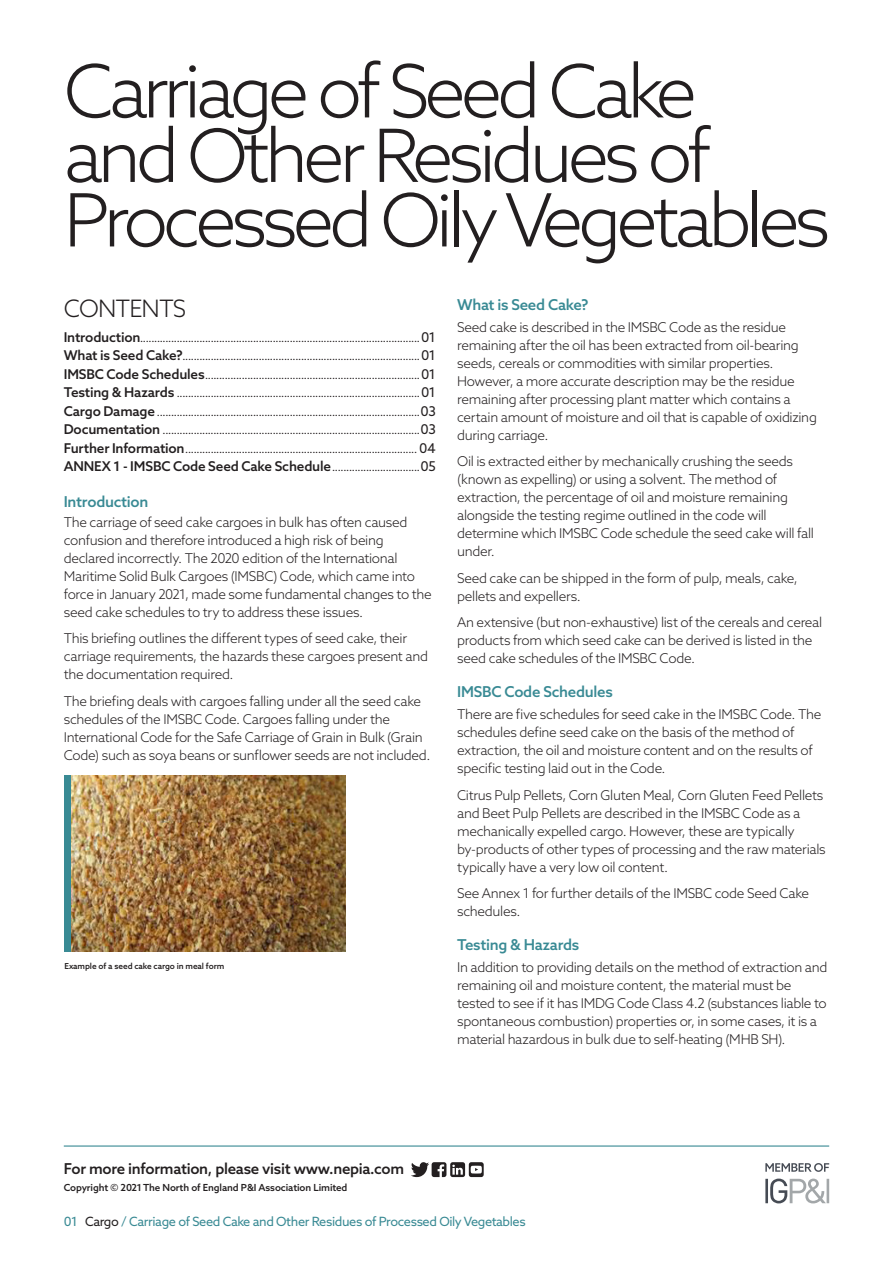
<style>
.page{position:relative;width:893px;height:1263px;background:#fff}
.page>*{position:absolute;margin:0;border:0;box-sizing:border-box;transform-origin:0 0}
.NORTH_-_Title{font:300 73.5px/64.5px "Azo Sans";letter-spacing:-.07em;color:#231f20}
.NORTH_-_Contents_-_H{font:300 24px "Azo Sans";letter-spacing:-.04em;color:#231f20}
.NORTH_-_Sub_Header{font:500 15px "Azo Sans";letter-spacing:-.02em;color:#398a94}
.NORTH_-_Footer{font:500 15px "Azo Sans";letter-spacing:-.02em;color:#231f20}
.NORTH_-_Contents_-_L{font:500 15px "Azo Sans";letter-spacing:-.02em;color:#398a94}
.NORTH_-_Body_2{font:300 13.5px/18px "Azo Sans";letter-spacing:-.025em;color:#231f20}
.NORTH_-_Contents_-_L-2{font:500 13.5px "Azo Sans";letter-spacing:-.015em;color:#231f20}
.NORTH_-_Navigation{font:12.75px "Azo Sans";letter-spacing:-.03em;color:#398a94}
.NORTH_-_Contents_-_L-3{font:10.5px "Azo Sans";color:#231f20}
.NORTH_-_Footer-2{font:500 9.75px "Azo Sans";letter-spacing:-.01em;color:#231f20}
.NORTH_-_Copyright{font:500 8.25px "Azo Sans";letter-spacing:-.01em;color:#231f20}
.s1{font-weight:500;font-size:13.5px}
.s2{font-size:13.5px}
.s3{font-weight:400;font-size:10.5px}
.s4{font-weight:400}
.s5{color:#231f20}
</style>
<div class="page">
<hr style="left:64px;top:1145px;width:765px;height:1px;background:#398a94">
<svg style="left:411px;top:1162px;width:73px;height:15px"></svg>
<svg style="left:765px;top:1178px;width:64px;height:25px"></svg>
<svg style="left:765px;top:1163px;width:64px;height:9px"></svg>
<img style="left:71px;top:776px;width:275px;height:176px">
<div style="left:65px;top:776px;width:6px;height:176px;background:#398a94"></div>
<p class="NORTH_-_Title" style="left:64px;top:58px;width:768px">Carriage of Seed Cake and Other Residues of<br>Processed Oily Vegetables</p>
<p class="NORTH_-_Contents_-_H" style="left:64px;top:292px;width:124px">CONTENTS</p>
<p class="NORTH_-_Contents_-_L-3" style="left:64px;top:331px;width:374px"><span class="s1">Introduction</span>...................................................................................................<span class="s2">01</span></p>
<p class="NORTH_-_Contents_-_L-3" style="left:64px;top:349px;width:374px"><span class="s1">What is Seed Cake?</span>....................................................................................<span class="s2">01</span></p>
<p class="NORTH_-_Contents_-_L-3" style="left:64px;top:368px;width:374px"><span class="s1">IMSBC Code Schedules</span>............................................................................<span class="s2">01</span></p>
<p class="NORTH_-_Contents_-_L-3" style="left:64px;top:386px;width:374px"><span class="s1">Testing &amp; Hazards</span> ......................................................................................<span class="s2">01</span></p>
<p class="NORTH_-_Contents_-_L-3" style="left:64px;top:405px;width:374px"><span class="s1">Cargo Damage</span> .............................................................................................<span class="s2">03</span></p>
<p class="NORTH_-_Contents_-_L-3" style="left:64px;top:423px;width:374px"><span class="s1">Documentation</span> ...........................................................................................<span class="s2">03</span></p>
<p class="NORTH_-_Contents_-_L-3" style="left:64px;top:442px;width:374px"><span class="s1">Further Information</span>.................................................................................. <span class="s2">04</span></p>
<p class="NORTH_-_Contents_-_L-2" style="left:64px;top:457px;width:374px">ANNEX 1 - IMSBC Code Seed Cake Schedule<span class="s3">...............................</span><span class="s4">05</span></p>
<p class="NORTH_-_Contents_-_L" style="left:64px;top:491px;width:86px">Introduction</p>
<p class="NORTH_-_Body_2" style="left:64px;top:513px;width:370px">The carriage of seed cake cargoes in bulk has often caused confusion and therefore introduced a high risk of being declared incorrectly. The 2020 edition of the International Maritime Solid Bulk Cargoes (IMSBC) Code, which came into force in January 2021, made some fundamental changes to the seed cake schedules to try to address these issues.</p>
<p class="NORTH_-_Body_2" style="left:64px;top:629px;width:366px">This briefing outlines the different types of seed cake, their carriage requirements, the hazards these cargoes present and the documentation required.</p>
<p class="NORTH_-_Body_2" style="left:64px;top:692px;width:368px">The briefing deals with cargoes falling under all the seed cake schedules of the IMSBC Code. Cargoes falling under the International Code for the Safe Carriage of Grain in Bulk (Grain Code) such as soya beans or sunflower seeds are not included.</p>
<p class="NORTH_-_Sub_Header" style="left:457px;top:294px;width:133px">What is Seed Cake?</p>
<p class="NORTH_-_Body_2" style="left:457px;top:318px;width:361px">Seed cake is described in the IMSBC Code as the residue remaining after the oil has been extracted from oil-bearing seeds, cereals or commodities with similar properties.<br>However, a more accurate description may be the residue remaining after processing plant matter which contains a certain amount of moisture and oil that is capable of oxidizing during carriage.</p>
<p class="NORTH_-_Body_2" style="left:457px;top:452px;width:358px">Oil is extracted either by mechanically crushing the seeds (known as expelling) or using a solvent. The method of extraction, the percentage of oil and moisture remaining alongside the testing regime outlined in the code will determine which IMSBC Code schedule the seed cake will fall under.</p>
<p class="NORTH_-_Body_2" style="left:457px;top:569px;width:342px">Seed cake can be shipped in the form of pulp, meals, cake, pellets and expellers.</p>
<p class="NORTH_-_Body_2" style="left:457px;top:613px;width:367px">An extensive (but non-exhaustive) list of the cereals and cereal products from which seed cake can be derived is listed in the seed cake schedules of the IMSBC Code.</p>
<p class="NORTH_-_Sub_Header" style="left:457px;top:682px;width:157px">IMSBC Code Schedules</p>
<p class="NORTH_-_Body_2" style="left:457px;top:705px;width:366px">There are five schedules for seed cake in the IMSBC Code. The schedules define seed cake on the basis of the method of extraction, the oil and moisture content and on the results of specific testing laid out in the Code.</p>
<p class="NORTH_-_Body_2" style="left:457px;top:786px;width:370px">Citrus Pulp Pellets, Corn Gluten Meal, Corn Gluten Feed Pellets and Beet Pulp Pellets are described in the IMSBC Code as a mechanically expelled cargo. However, these are typically by-products of other types of processing and the raw materials typically have a very low oil content.</p>
<p class="NORTH_-_Body_2" style="left:457px;top:884px;width:354px">See Annex 1 for further details of the IMSBC code Seed Cake schedules.</p>
<p class="NORTH_-_Sub_Header" style="left:457px;top:934px;width:124px">Testing &amp; Hazards</p>
<p class="NORTH_-_Body_2" style="left:457px;top:958px;width:372px">In addition to providing details on the method of extraction and remaining oil and moisture content, the material must be tested to see if it has IMDG Code Class 4.2 (substances liable to spontaneous combustion) properties or, in some cases, it is a material hazardous in bulk due to self-heating (MHB SH).</p>
<p class="NORTH_-_Copyright" style="left:65px;top:960px;width:161px">Example of a seed cake cargo in meal form</p>
<p class="NORTH_-_Footer" style="left:64px;top:1159px;width:342px">For more information, please visit www.nepia.com</p>
<p class="NORTH_-_Footer-2" style="left:64px;top:1181px;width:285px">Copyright © 2021 The North of England P&amp;I Association Limited</p>
<p class="NORTH_-_Navigation" style="left:64px;top:1213px;width:463px">01 <span class="s5">Cargo</span> / Carriage of Seed Cake and Other Residues of Processed Oily Vegetables</p>
</div>
